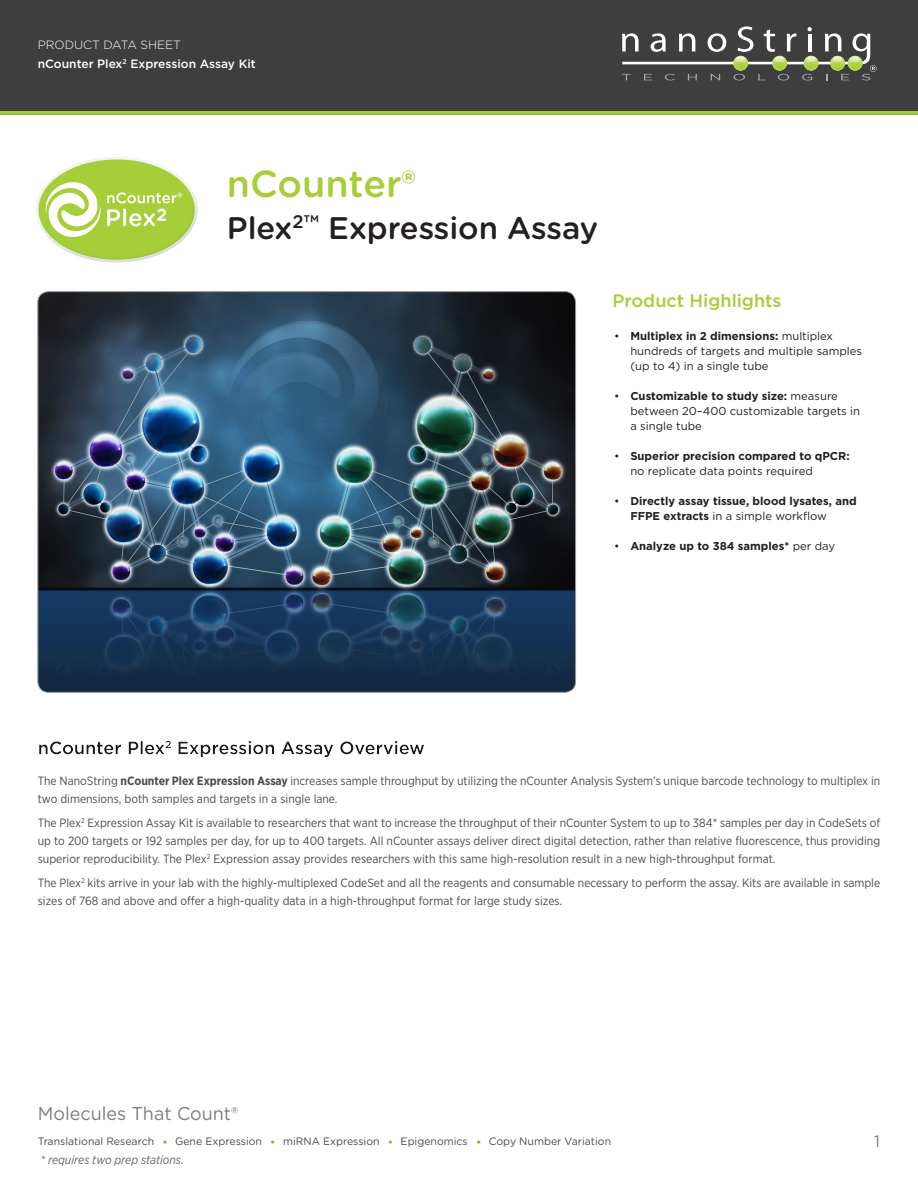
<style>
.page{position:relative;width:918px;height:1188px;background:#fff}
.page>*{position:absolute;margin:0;border:0;box-sizing:border-box;transform-origin:0 0}
.t1{font:500 37.5px "Gotham Rounded";color:#a6ce39}
.t2{font:500 31.2px "Gotham Rounded";letter-spacing:-.005em;color:#231f20}
.t3{font:18.6px "Gotham Rounded";color:#7a7e83}
.Header_Main{font:500 18px "Gotham";color:#a6ce39}
.t4{font:16.5px "Gotham Rounded";color:#7a7e83}
.Body_Text{font:12px/18px "Gotham Narrow";color:#4b4c4d}
.t5{font:500 12px/19.5px "Gotham";color:#fff}
.Footnote{font:italic 12px "Gotham Narrow";color:#64676b}
.Bullets{font:11.4px/15px "Gotham";color:#231f20}
.Bullets-2{font:700 11.4px/15px "Gotham";color:#231f20}
.t6{font:10.65px "Gotham Rounded";color:#48494d}
.s1{font-weight:300}
.s2{font-weight:700}
.s3{font-weight:400}
</style>
<div class="page">
<div style="left:0;top:0;width:918px;height:111px;background:#3e3e3f"></div>
<div style="left:0;top:111px;width:918px;height:6px;background:#231f20;opacity:.1"></div>
<svg style="left:622px;top:26px;width:255px;height:54px"></svg>
<img style="left:38px;top:292px;width:538px;height:400px">
<div style="left:33px;top:736px;width:848px;height:25px;background:#231f20;opacity:.25"></div>
<div style="left:34px;top:156px;width:159px;height:70px;background:#fff;opacity:.25"></div>
<div style="left:34px;top:182px;width:165px;height:82px;background:#231f20;opacity:.25"></div>
<p class="t5" style="left:38px;top:34px;width:219px"><span class="s1">PRODUCT DATA SHEET<br></span>nCounter Plex<sup>2</sup> Expression Assay Kit</p>
<p class="t1" style="left:227px;top:157px;width:190px">nCounter®</p>
<p class="t2" style="left:227px;top:205px;width:373px">Plex<sup>2</sup><sup>™</sup> Expression Assay</p>
<p class="Header_Main" style="left:612px;top:289px;width:171px">Product Highlights</p>
<p class="Bullets" style="left:630px;top:328px;width:233px;text-indent:-16px">• <span class="s2">Multiplex in 2 dimensions:</span> multiplex hundreds of targets and multiple samples (up to 4) in a single tube</p>
<p class="Bullets" style="left:630px;top:388px;width:231px;text-indent:-16px">• <span class="s2">Customizable to study size:</span> measure between 20–400 customizable targets in a single tube</p>
<p class="Bullets-2" style="left:630px;top:449px;width:221px;text-indent:-16px"><span class="s3">•</span> Superior precision compared to qPCR: <span class="s3">no replicate data points required</span></p>
<p class="Bullets-2" style="left:630px;top:494px;width:228px;text-indent:-16px"><span class="s3">•</span> Directly assay tissue, blood lysates, and<br>FFPE extracts <span class="s3">in a simple workflow</span></p>
<p class="Bullets-2" style="left:614px;top:539px;width:223px"><span class="s3">•</span> Analyze up to 384 samples* <span class="s3">per day</span></p>
<p class="Body_Text" style="left:38px;top:772px;width:844px">The NanoString <span class="s2">nCounter Plex Expression Assay</span> increases sample throughput by utilizing the nCounter Analysis System’s unique barcode technology to multiplex in two dimensions, both samples and targets in a single lane.</p>
<p class="Body_Text" style="left:38px;top:814px;width:844px;text-align:justify">The Plex<sup>2</sup> Expression Assay Kit is available to researchers that want to increase the throughput of their nCounter System to up to 384* samples per day in CodeSets of up to 200 targets or 192 samples per day, for up to 400 targets. All nCounter assays deliver direct digital detection, rather than relative fluorescence, thus providing superior reproducibility. The Plex<sup>2</sup> Expression assay provides researchers with this same high-resolution result in a new high-throughput format.</p>
<p class="Body_Text" style="left:38px;top:874px;width:844px">The Plex<sup>2</sup> kits arrive in your lab with the highly-multiplexed CodeSet and all the reagents and consumable necessary to perform the assay. Kits are available in sample sizes of 768 and above and offer a high-quality data in a high-throughput format for large study sizes.</p>
<p class="t3" style="left:38px;top:1101px;width:202px">Molecules That Count®</p>
<p class="t6" style="left:38px;top:1133px;width:118px">Translational Research</p>
<p class="t6" style="left:175px;top:1133px;width:88px">Gene Expression</p>
<p class="t6" style="left:283px;top:1133px;width:98px">miRNA Expression</p>
<p class="t6" style="left:401px;top:1133px;width:69px">Epigenomics</p>
<p class="t6" style="left:489px;top:1133px;width:124px">Copy Number Variation</p>
<p class="t4" style="left:874px;top:1130px;width:7px">1</p>
<p class="Footnote" style="left:41px;top:1153px;width:145px">* requires two prep stations.</p>
</div>
